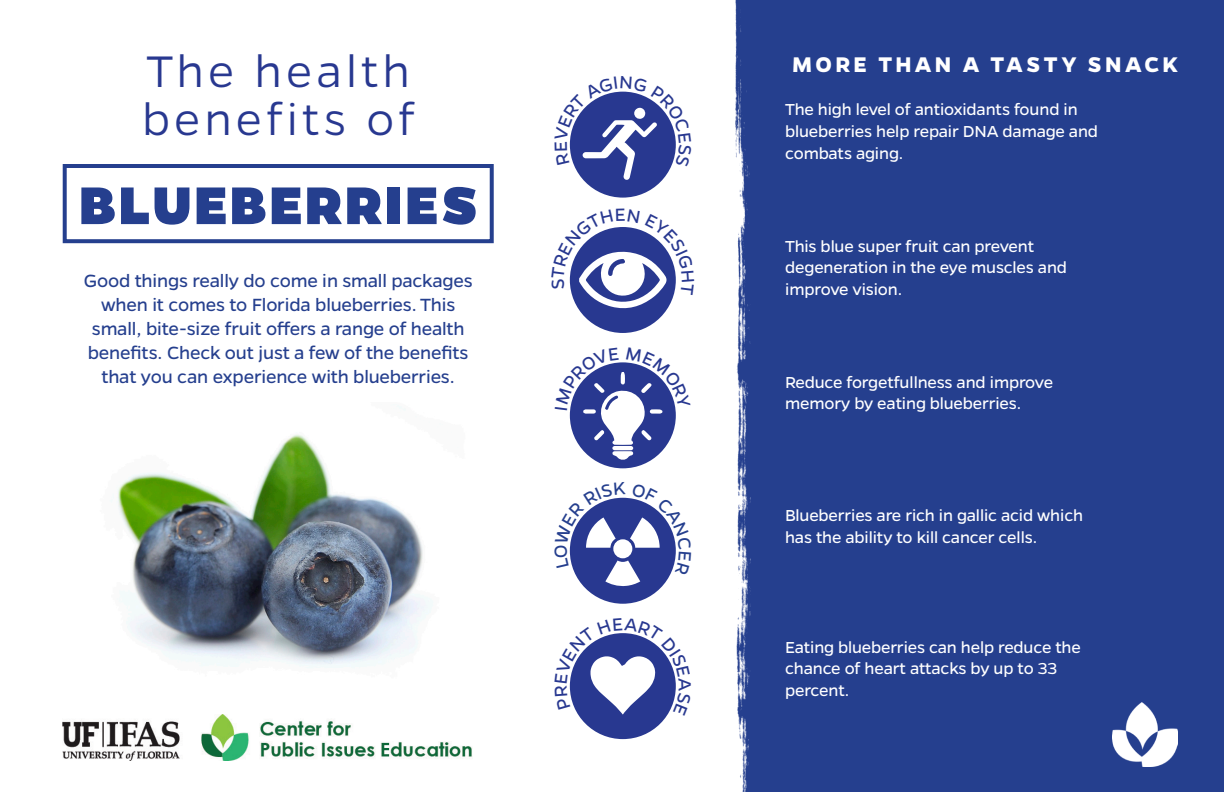
<style>
.page{position:relative;width:1224px;height:792px;background:#fff}
.page>*{position:absolute;margin:0;border:0;box-sizing:border-box;transform-origin:0 0}
.Gentona_Bold_Headlin{font:800 60px "Gentona";letter-spacing:.045em;color:#253f8e}
.Quadon_Heavy_Headlin{font:300 50px/48px "Gentona";letter-spacing:.08em;color:#283890}
.Boxed_Gentona_Subhea{font:700 24px "Gentona";letter-spacing:.14em;color:#fff}
.t1{font:20px/24px "Gentona";letter-spacing:-.01em;color:#253f8e;text-align:center}
.t2{font:18px/21.6px "Gentona";letter-spacing:-.01em;color:#fff}
</style>
<div class="page">
<img style="left:111px;top:405px;width:322px;height:263px">
<div style="left:63px;top:164px;width:431px;height:79px;border:4px solid #253f8e"></div>
<div style="left:735px;top:0;width:489px;height:792px;background:#253f8e"></div>
<img style="left:63px;top:714px;width:410px;height:46px">
<svg style="left:567px;top:630px;width:112px;height:112px"></svg>
<svg style="left:567px;top:224px;width:112px;height:112px;fill:#283890"></svg>
<svg style="left:567px;top:495px;width:112px;height:112px"></svg>
<svg style="left:567px;top:89px;width:112px;height:112px"></svg>
<svg style="left:567px;top:359px;width:112px;height:112px"></svg>
<img style="left:1113px;top:703px;width:65px;height:64px">
<svg style="left:567px;top:630px;width:112px;height:97px"></svg>
<svg style="left:567px;top:224px;width:112px;height:87px"></svg>
<svg style="left:567px;top:495px;width:112px;height:92px"></svg>
<svg style="left:567px;top:89px;width:112px;height:94px"></svg>
<svg style="left:567px;top:359px;width:112px;height:102px"></svg>
<p class="Quadon_Heavy_Headlin" style="left:142px;top:46px;width:274px">The health benefits of</p>
<p class="Gentona_Bold_Headlin" style="left:79px;top:170px;width:400px">BLUEBERRIES</p>
<p class="t1" style="left:84px;top:269px;width:390px">Good things really do come in small packages when it comes to Florida blueberries. This small, bite-size fruit offers a range of health benefits. Check out just a few of the benefits that you can experience with blueberries.</p>
<p class="Boxed_Gentona_Subhea" style="left:792px;top:51px;width:387px">MORE THAN A TASTY SNACK</p>
<p class="t2" style="left:785px;top:99px;width:314px">The high level of antioxidants found in blueberries help repair DNA damage and combats aging.</p>
<p class="t2" style="left:785px;top:235px;width:283px">This blue super fruit can prevent degeneration in the eye muscles and improve vision.</p>
<p class="t2" style="left:785px;top:371px;width:270px">Reduce forgetfullness and improve memory by eating blueberries.</p>
<p class="t2" style="left:785px;top:505px;width:299px">Blueberries are rich in gallic acid which has the ability to kill cancer cells.</p>
<p class="t2" style="left:785px;top:636px;width:297px">Eating blueberries can help reduce the chance of heart attacks by up to 33 percent.</p>
</div>
